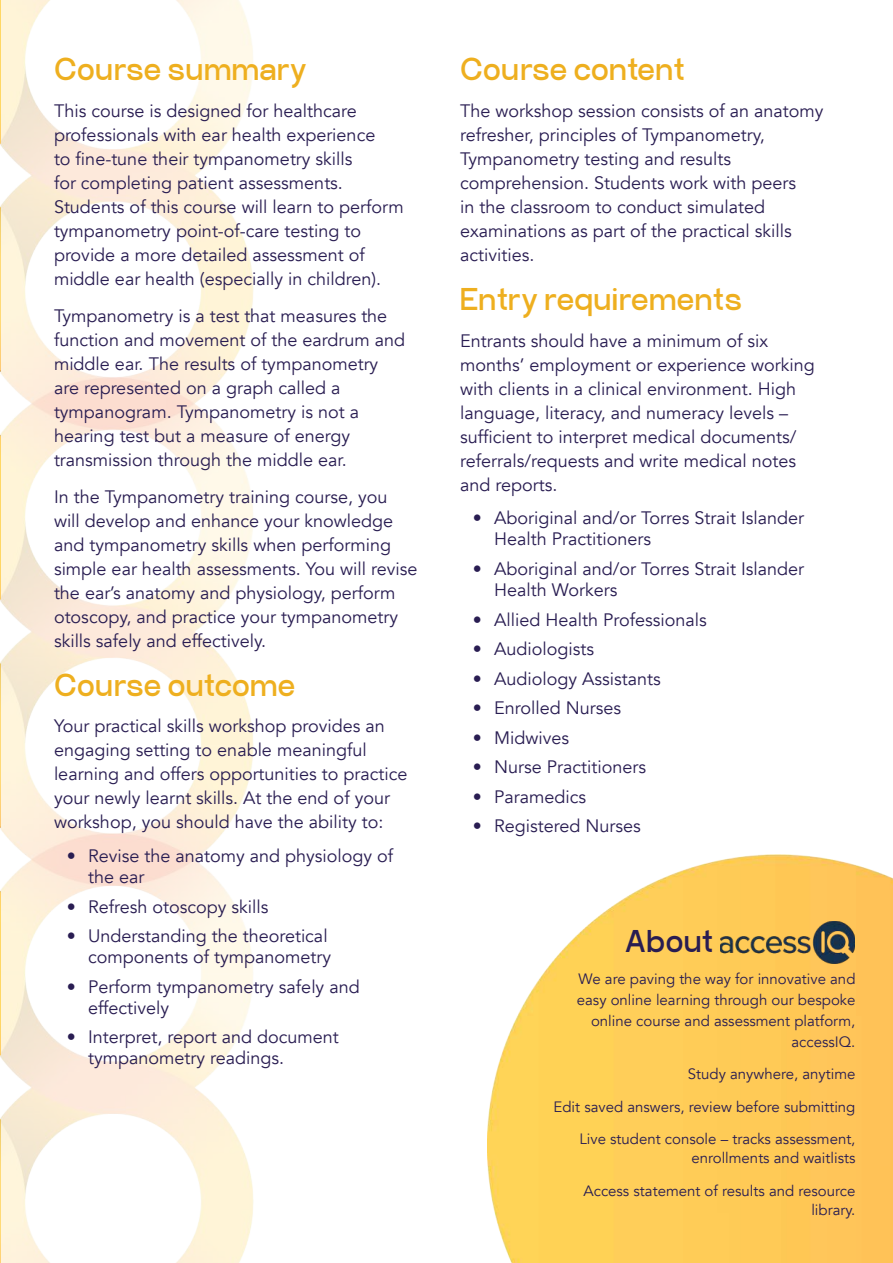
<style>
.page{position:relative;width:893px;height:1263px;background:#fff}
.page>*{position:absolute;margin:0;border:0;box-sizing:border-box;transform-origin:0 0}
.t1{font:700 30px "Craftwork Sans";color:#eeaf1f}
.t2{font:700 30px "Craftwork Sans";color:#291d52}
.t3{font:18px/24px "Avenir";color:#291d52}
.t4{font:15px/21px "Avenir";color:#291d52;text-align:right}
</style>
<div class="page">
<img style="left:0;top:0;width:797px;height:1263px">
<img style="left:487px;top:855px;width:406px;height:408px">
<img style="left:720px;top:921px;width:134px;height:43px">
<h1 class="t1" style="left:54px;top:52px;width:255px">Course summary</h1>
<p class="t3" style="left:54px;top:101px;width:351px">This course is designed for healthcare professionals with ear health experience<br>to fine-tune their tympanometry skills<br>for completing patient assessments.<br>Students of this course will learn to perform tympanometry point-of-care testing to provide a more detailed assessment of middle ear health (especially in children).</p>
<p class="t3" style="left:54px;top:304px;width:353px">Tympanometry is a test that measures the function and movement of the eardrum and middle ear. The results of tympanometry are represented on a graph called a tympanogram. Tympanometry is not a hearing test but a measure of energy transmission through the middle ear.</p>
<p class="t3" style="left:54px;top:485px;width:365px">In the Tympanometry training course, you will develop and enhance your knowledge and tympanometry skills when performing simple ear health assessments. You will revise the ear’s anatomy and physiology, perform otoscopy, and practice your tympanometry skills safely and effectively.</p>
<h1 class="t1" style="left:54px;top:667px;width:243px">Course outcome</h1>
<p class="t3" style="left:54px;top:714px;width:355px">Your practical skills workshop provides an engaging setting to enable meaningful learning and offers opportunities to practice your newly learnt skills. At the end of your workshop, you should have the ability to:</p>
<p class="t3" style="left:88px;top:847px;width:307px;line-height:21px;text-indent:-21px">• Revise the anatomy and physiology of the ear</p>
<p class="t3" style="left:67px;top:896px;width:203px">• Refresh otoscopy skills</p>
<p class="t3" style="left:67px;top:927px;width:266px;line-height:21px;text-align:right">• Understanding the theoretical components of tympanometry</p>
<p class="t3" style="left:88px;top:978px;width:273px;line-height:21px;text-indent:-21px">• Perform tympanometry safely and effectively</p>
<p class="t3" style="left:88px;top:1028px;width:252px;line-height:21px;text-indent:-21px">• Interpret, report and document tympanometry readings.</p>
<h1 class="t1" style="left:460px;top:52px;width:226px">Course content</h1>
<p class="t3" style="left:460px;top:99px;width:365px">The workshop session consists of an anatomy refresher, principles of Tympanometry, Tympanometry testing and results comprehension. Students work with peers<br>in the classroom to conduct simulated examinations as part of the practical skills activities.</p>
<h1 class="t1" style="left:460px;top:281px;width:284px">Entry requirements</h1>
<p class="t3" style="left:460px;top:329px;width:356px">Entrants should have a minimum of six months’ employment or experience working with clients in a clinical environment. High language, literacy, and numeracy levels – sufficient to interpret medical documents/ referrals/requests and write medical notes and reports.</p>
<p class="t3" style="left:494px;top:510px;width:311px;line-height:21px;text-indent:-21px">• Aboriginal and/or Torres Strait Islander<br>Health Practitioners</p>
<p class="t3" style="left:494px;top:560px;width:311px;line-height:21px;text-indent:-21px">• Aboriginal and/or Torres Strait Islander<br>Health Workers</p>
<p class="t3" style="left:473px;top:609px;width:235px">• Allied Health Professionals</p>
<p class="t3" style="left:473px;top:639px;width:123px">• Audiologists</p>
<p class="t3" style="left:473px;top:668px;width:189px">• Audiology Assistants</p>
<p class="t3" style="left:473px;top:698px;width:150px">• Enrolled Nurses</p>
<p class="t3" style="left:473px;top:727px;width:98px">• Midwives</p>
<p class="t3" style="left:473px;top:757px;width:175px">• Nurse Practitioners</p>
<p class="t3" style="left:473px;top:786px;width:115px">• Paramedics</p>
<p class="t3" style="left:473px;top:816px;width:169px">• Registered Nurses</p>
<h1 class="t2" style="left:625px;top:923px;width:90px">About</h1>
<p class="t4" style="left:577px;top:969px;width:280px">We are paving the way for innovative and easy online learning through our bespoke online course and assessment platform, accessIQ.</p>
<p class="t4" style="left:554px;top:1058px;width:303px;line-height:32.2px">Study anywhere, anytime<br>Edit saved answers, review before submitting<br>Live student console – tracks assessment,</p>
<p class="t4" style="left:583px;top:1142px;width:273px;line-height:32.2px">enrollments and waitlists<br>Access statement of results and resource</p>
<p class="t4" style="left:811px;top:1200px;width:46px">library.</p>
</div>
